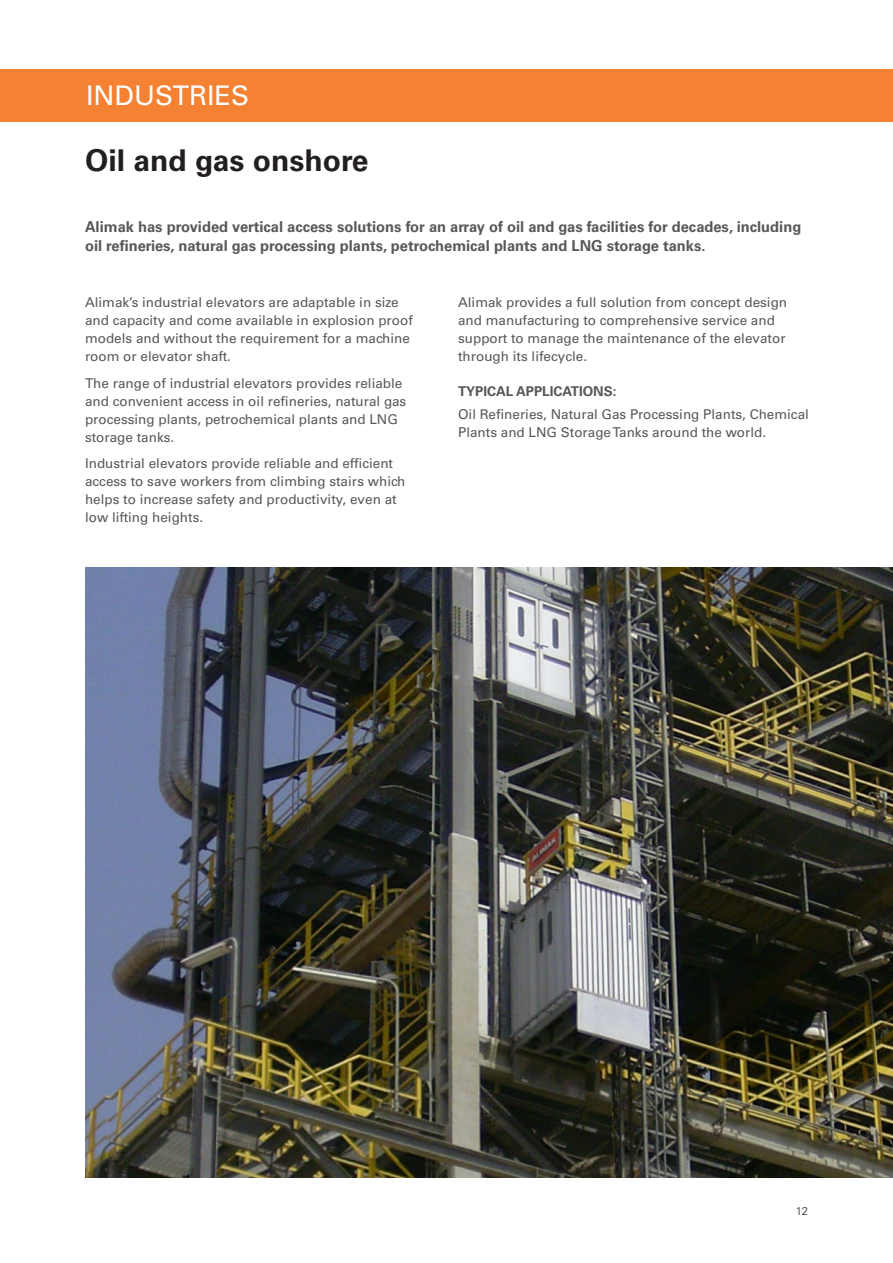
<style>
.page{position:relative;width:893px;height:1263px;background:#fff}
.page>*{position:absolute;margin:0;border:0;box-sizing:border-box;transform-origin:0 0}
.t1{font:700 30px "Univers LT Std";color:#231f20}
.t2{font:27px "Univers LT Std";color:#fff}
.Introduction_text{font:700 15px/19.5px "Univers LT Std";color:#57585a}
.Regular_text{font:13.5px/18px "Univers LT Std";color:#57585a}
.Headline{font:700 13.5px "Univers LT Std";color:#57585a}
.t3{font:300 11.25px "Univers LT Std";color:#231f20}
</style>
<div class="page">
<div style="left:0;top:69px;width:893px;height:52px;background:#f48232"></div>
<img style="left:85px;top:568px;width:808px;height:610px">
<h2 class="t2" style="left:86px;top:79px;width:164px">INDUSTRIES</h2>
<p class="t1" style="left:85px;top:142px;width:285px">Oil and gas onshore</p>
<p class="Introduction_text" style="left:85px;top:217px;width:718px">Alimak has provided vertical access solutions for an array of oil and gas facilities for decades, including oil refineries, natural gas processing plants, petrochemical plants and LNG storage tanks.</p>
<p class="Regular_text" style="left:85px;top:294px;width:329px">Alimak’s industrial elevators are adaptable in size and capacity and come available in explosion proof models and without the requirement for a machine room or elevator shaft.</p>
<p class="Regular_text" style="left:85px;top:374px;width:323px">The range of industrial elevators provides reliable and convenient access in oil refineries, natural gas processing plants, petrochemical plants and LNG storage tanks.</p>
<p class="Regular_text" style="left:85px;top:455px;width:322px">Industrial elevators provide reliable and efficient access to save workers from climbing stairs which helps to increase safety and productivity, even at low lifting heights.</p>
<p class="Regular_text" style="left:458px;top:294px;width:331px">Alimak provides a full solution from concept design and manufacturing to comprehensive service and support to manage the maintenance of the elevator through its lifecycle.</p>
<p class="Headline" style="left:458px;top:384px;width:160px">TYPICAL APPLICATIONS:</p>
<p class="Regular_text" style="left:458px;top:405px;width:352px">Oil Refineries, Natural Gas Processing Plants, Chemical<br>Plants and LNG Storage Tanks around the world.</p>
<p class="t3" style="left:796px;top:1204px;width:14px">12</p>
</div>
